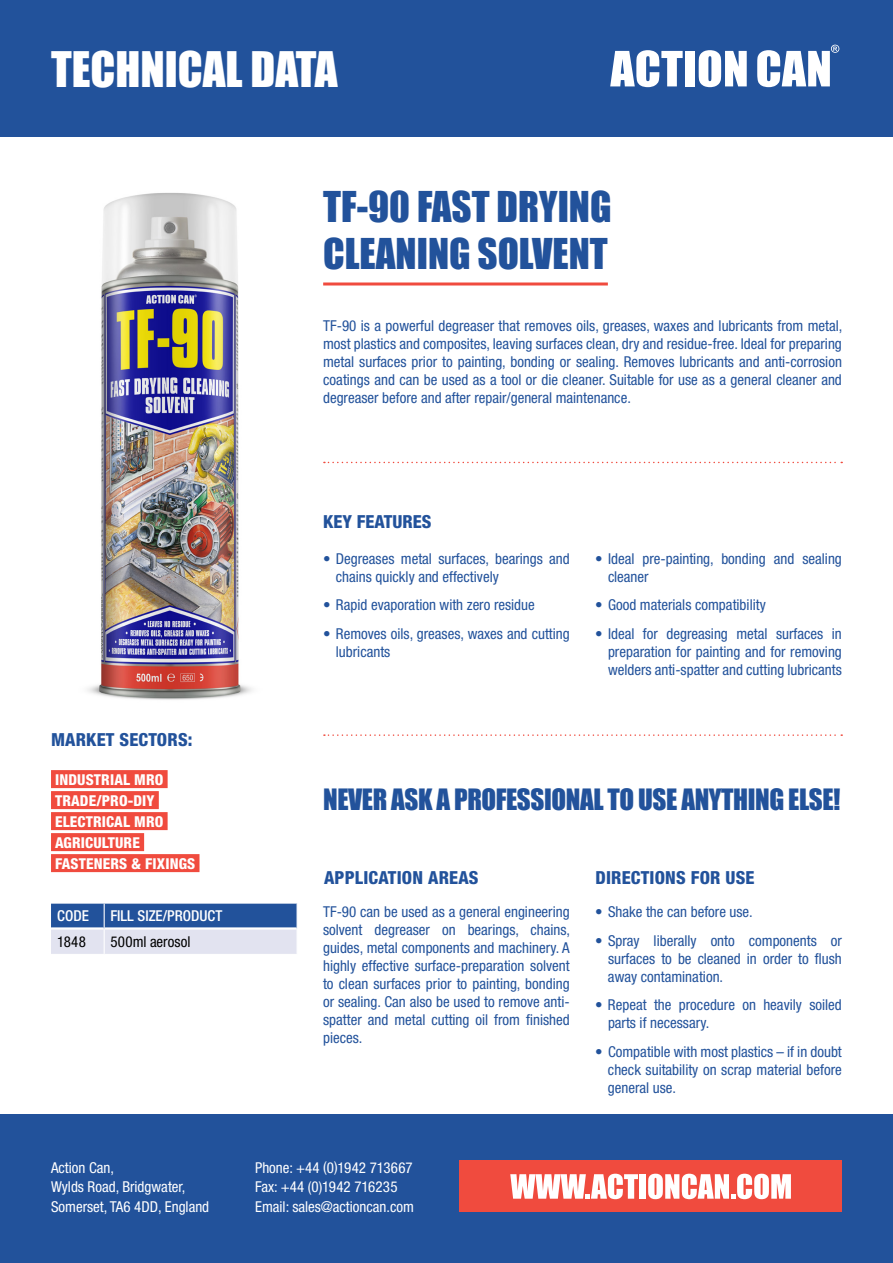
<style>
.page{position:relative;width:893px;height:1263px;background:#fff}
.page>*{position:absolute;margin:0;border:0;box-sizing:border-box;transform-origin:0 0}
.t1{font:45px "Impact";color:#fff}
.t2{font:39px/46.8px "Impact";color:#22529b}
.t3{font:27px "Impact";color:#22529b}
.t4{font:800 condensed 18px "Helvetica Neue LT Std";letter-spacing:.01em;color:#22529b}
.t5{font:condensed 15px/18px "Helvetica Neue LT Std";color:#22529b;text-align:justify}
.t6{font:condensed 15px/19.5px "Helvetica Neue LT Std";color:#fff}
.t7{font:800 condensed 15px/21px "Helvetica Neue LT Std";letter-spacing:.01em;color:#fff}
.t8{font:500 condensed 15px "Helvetica Neue LT Std";color:#fff}
.t9{font:condensed 15px "Helvetica Neue LT Std";letter-spacing:.01em;color:#000}
</style>
<div class="page">
<div style="left:0;top:0;width:893px;height:136px;background:#22529b"></div>
<div style="left:0;top:1114px;width:893px;height:149px;background:#22529b"></div>
<div style="left:459px;top:1161px;width:383px;height:51px;background:#f04b3e"></div>
<svg style="left:510px;top:1174px;width:128px;height:25px"></svg>
<div style="left:639px;top:1174px;width:7px;height:25px;background:#fff"></div>
<svg style="left:648px;top:1174px;width:143px;height:25px"></svg>
<hr style="left:323px;top:282px;width:285px;height:3px;background:#f04b3e">
<svg style="left:610px;top:50px;width:73px;height:37px"></svg>
<div style="left:685px;top:51px;width:10px;height:35px;background:#fff"></div>
<svg style="left:699px;top:50px;width:48px;height:37px"></svg>
<svg style="left:757px;top:45px;width:82px;height:42px"></svg>
<svg style="left:324px;top:462px;width:518px;height:1px"></svg>
<svg style="left:324px;top:734px;width:518px;height:2px"></svg>
<img style="left:87px;top:193px;width:165px;height:507px">
<div style="left:51px;top:770px;width:117px;height:18px;background:#f04b3e"></div>
<div style="left:51px;top:791px;width:108px;height:18px;background:#f04b3e"></div>
<div style="left:51px;top:812px;width:117px;height:18px;background:#f04b3e"></div>
<div style="left:51px;top:833px;width:93px;height:18px;background:#f04b3e"></div>
<div style="left:51px;top:854px;width:148px;height:18px;background:#f04b3e"></div>
<svg style="left:51px;top:904px;width:246px;height:50px;background:#89a0c8"></svg>
<h1 class="t1" style="left:51px;top:34px;width:288px">TECHNICAL DATA</h1>
<h2 class="t2" style="left:323px;top:182px;width:290px">TF-90 FAST DRYING<br>CLEANING SOLVENT</h2>
<p class="t5" style="left:323px;top:316px;width:521px">TF-90 is a powerful degreaser that removes oils, greases, waxes and lubricants from metal, most plastics and composites, leaving surfaces clean, dry and residue-free. Ideal for preparing metal surfaces prior to painting, bonding or sealing. Removes lubricants and anti-corrosion coatings and can be used as a tool or die cleaner. Suitable for use as a general cleaner and degreaser before and after repair/general maintenance.</p>
<p class="t4" style="left:51px;top:728px;width:143px">MARKET SECTORS:</p>
<p class="t7" style="left:55px;top:769px;width:142px">INDUSTRIAL MRO<br>TRADE/PRO-DIY<br>ELECTRICAL MRO<br>AGRICULTURE<br>FASTENERS &amp; FIXINGS</p>
<p class="t8" style="left:57px;top:907px;width:33px">CODE</p>
<p class="t8" style="left:110px;top:907px;width:113px">FILL SIZE/PRODUCT</p>
<p class="t9" style="left:57px;top:932px;width:30px">1848</p>
<p class="t9" style="left:110px;top:932px;width:82px">500ml aerosol</p>
<p class="t4" style="left:323px;top:510px;width:110px">KEY FEATURES</p>
<p class="t5" style="left:336px;top:549px;width:235px;text-indent:-13px">• Degreases metal surfaces, bearings and chains quickly and effectively</p>
<p class="t5" style="left:323px;top:596px;width:213px">• Rapid evaporation with zero residue</p>
<p class="t5" style="left:336px;top:624px;width:235px;text-indent:-13px">• Removes oils, greases, waxes and cutting lubricants</p>
<p class="t5" style="left:608px;top:549px;width:235px;text-indent:-13px">• Ideal pre-painting, bonding and sealing cleaner</p>
<p class="t5" style="left:595px;top:596px;width:172px">• Good materials compatibility</p>
<p class="t5" style="left:608px;top:624px;width:235px;text-indent:-13px">• Ideal for degreasing metal surfaces in preparation for painting and for removing welders anti-spatter and cutting lubricants</p>
<h3 class="t3" style="left:323px;top:779px;width:28px">NEVER</h3>
<h3 class="t3" style="left:391px;top:779px;width:90px">ASK A PROFESSIONAL</h3>
<h3 class="t3" style="left:607px;top:779px;width:88px">TO USE ANYTHING</h3>
<h3 class="t3" style="left:788px;top:779px;width:12px">ELSE</h3>
<h3 class="t3" style="left:833px;top:779px;width:9px">!</h3>
<p class="t4" style="left:324px;top:866px;width:116px">APPLICATION AREAS</p>
<p class="t5" style="left:323px;top:903px;width:249px">TF-90 can be used as a general engineering solvent degreaser on bearings, chains, guides, metal components and machinery. A highly effective surface-preparation solvent to clean surfaces prior to painting, bonding or sealing. Can also be used to remove anti&shy;spatter and metal cutting oil from finished pieces.</p>
<p class="t4" style="left:595px;top:866px;width:26px">DIRECT</p>
<p class="t4" style="left:650px;top:866px;width:17px">IONS</p>
<p class="t4" style="left:691px;top:866px;width:45px">FOR USE</p>
<p class="t5" style="left:595px;top:903px;width:159px">• Shake the can before use.</p>
<p class="t5" style="left:608px;top:931px;width:235px;text-indent:-13px">• Spray liberally onto components or surfaces to be cleaned in order to flush away contamination.</p>
<p class="t5" style="left:608px;top:996px;width:235px;text-indent:-13px">• Repeat the procedure on heavily soiled parts if necessary.</p>
<p class="t5" style="left:608px;top:1042px;width:235px;text-indent:-13px">• Compatible with most plastics – if in doubt check suitability on scrap material before general use.</p>
<p class="t6" style="left:51px;top:1158px;width:160px">Action Can,<br>Wylds Road, Bridgwater,<br>Somerset, TA6 4DD, England</p>
<p class="t6" style="left:255px;top:1158px;width:160px">Phone: +44 (0)1942 713667<br>Fax: +44 (0)1942 716235<br>Email: sales@actioncan.com</p>
</div>
